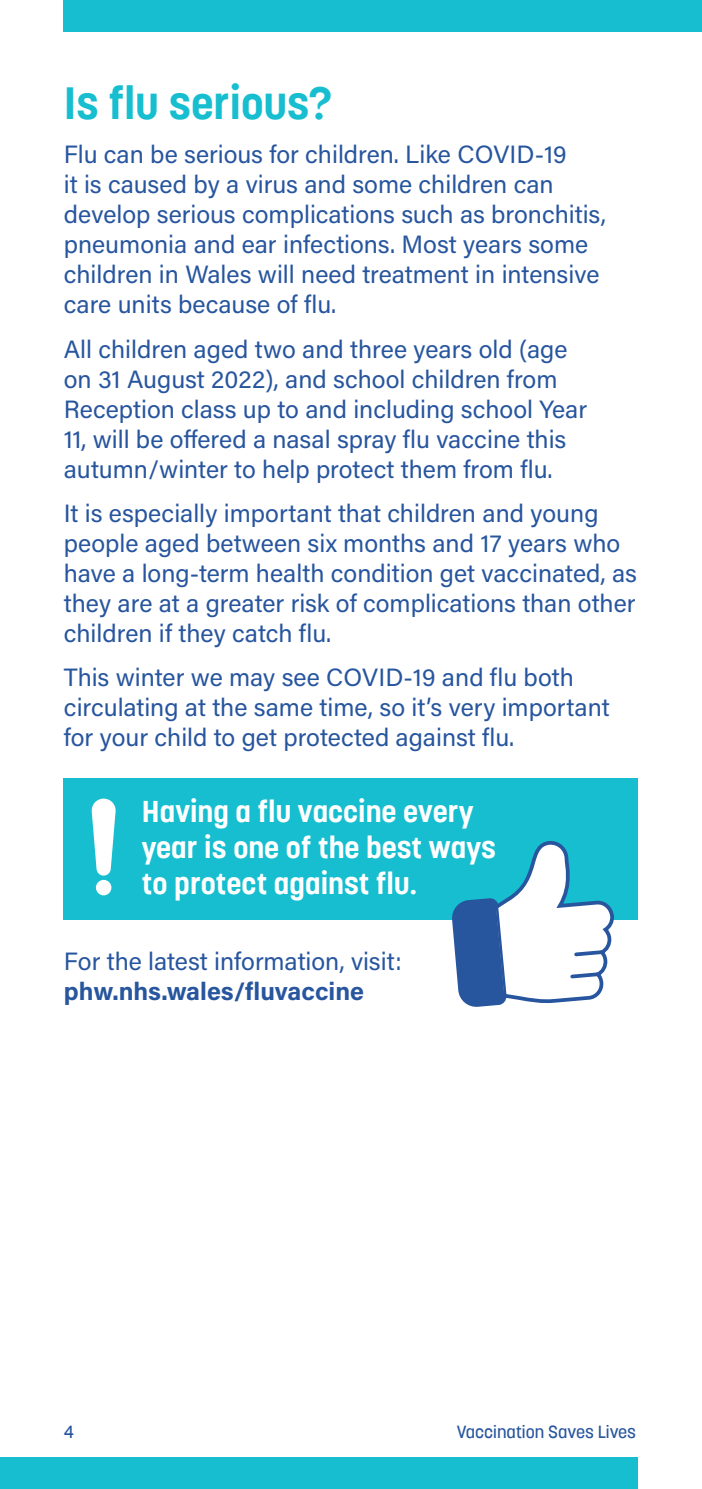
<style>
.page{position:relative;width:702px;height:1489px;background:#fff}
.page>*{position:absolute;margin:0;border:0;box-sizing:border-box;transform-origin:0 0}
.t1{font:700 45px "Korolev W01";color:#16becf}
.t2{font:700 30px/36px "Korolev W01";color:#fff}
.t3{font:25px/30px "Acumin Pro";color:#27559e}
.t4{font:700 25px "Acumin Pro";color:#27559e}
.t5{font:500 17.5px "Korolev W01";color:#27559e}
</style>
<div class="page">
<div style="left:64px;top:777px;width:574px;height:142px;background:#16becf"></div>
<svg style="left:91px;top:798px;width:25px;height:77px"></svg>
<div style="left:96px;top:879px;width:15px;height:16px;background:#fff;border-radius:50%"></div>
<svg style="left:453px;top:841px;width:162px;height:165px"></svg>
<hr style="left:701px;top:1456px;width:1px;height:32px;background:#16becf">
<div style="left:64px;top:0;width:638px;height:32px;background:#16becf"></div>
<div style="left:0;top:1456px;width:638px;height:32px;background:#16becf"></div>
<h1 class="t1" style="left:64px;top:76px;width:270px">Is flu serious?</h1>
<p class="t3" style="left:64px;top:138px;width:543px">Flu can be serious for children. Like COVID-19<br>it is caused by a virus and some children can develop serious complications such as bronchitis, pneumonia and ear infections. Most years some children in Wales will need treatment in intensive care units because of flu.</p>
<p class="t3" style="left:64px;top:333px;width:525px">All children aged two and three years old (age on 31 August 2022), and school children from Reception class up to and including school Year 11, will be offered a nasal spray flu vaccine this autumn/winter to help protect them from flu.</p>
<p class="t3" style="left:64px;top:497px;width:574px">It is especially important that children and young people aged between six months and 17 years who have a long-term health condition get vaccinated, as they are at a greater risk of complications than other children if they catch flu.</p>
<p class="t3" style="left:64px;top:661px;width:547px">This winter we may see COVID-19 and flu both circulating at the same time, so it’s very important for your child to get protected against flu.</p>
<p class="t2" style="left:142px;top:792px;width:355px">Having a flu vaccine every year is one of the best ways to protect against flu.</p>
<p class="t3" style="left:64px;top:945px;width:339px">For the latest information, visit:</p>
<p class="t4" style="left:64px;top:974px;width:302px">phw.nhs.wales/fluvaccine</p>
<p class="t5" style="left:64px;top:1421px;width:12px">4</p>
<p class="t5" style="left:457px;top:1421px;width:181px">Vaccination Saves Lives</p>
</div>
